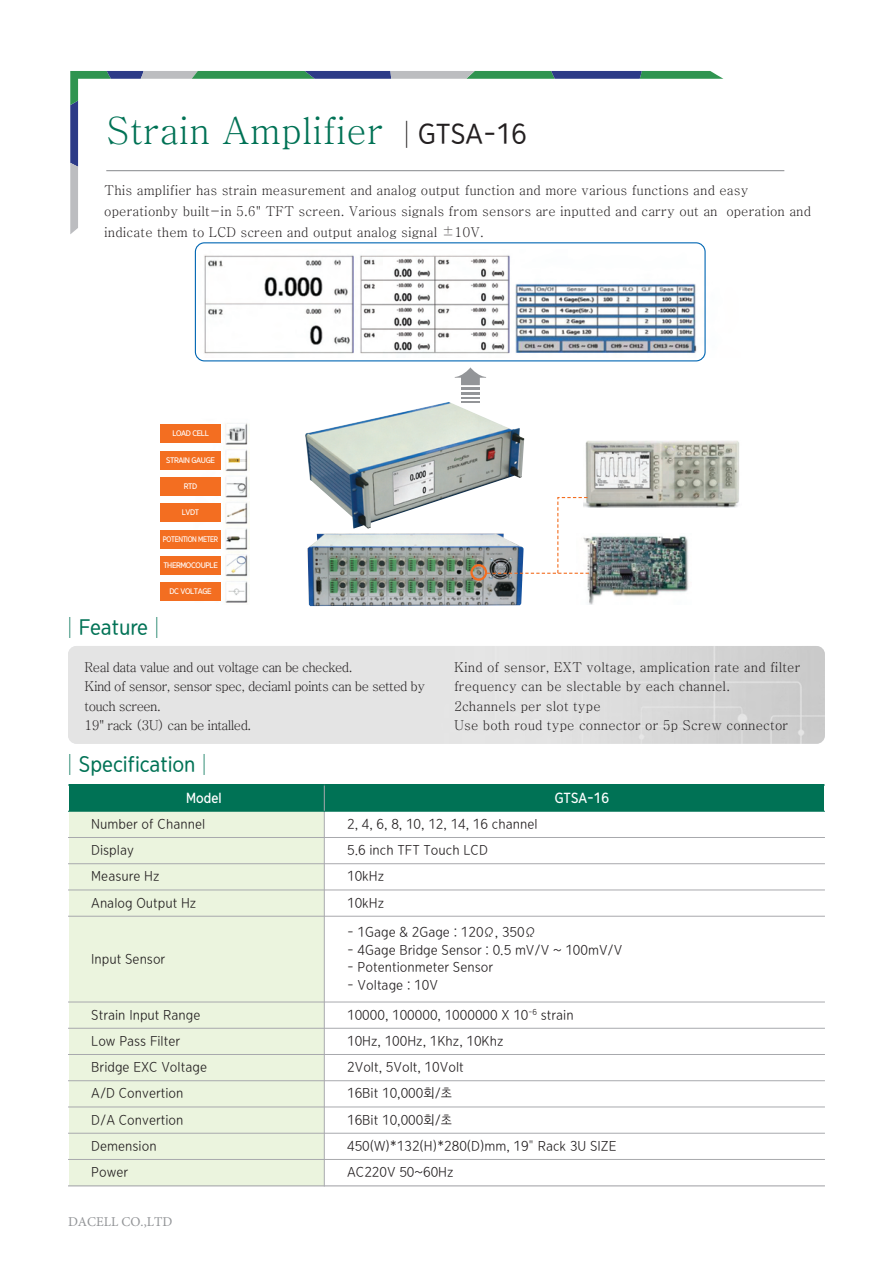
<style>
.page{position:relative;width:893px;height:1263px;background:#fff}
.page>*{position:absolute;margin:0;border:0;box-sizing:border-box;transform-origin:0 0}
.t1{font:500 37.5px "Adobe Myungjo Std";color:#007255;scale:.95 1}
.t2{font:21px "Everyday Gothic R";color:#007255;scale:.95 1}
.t3{font:13.5px "Everyday Gothic L";color:#231f20;scale:.95 1}
.t4{font:500 13.5px/19.5px "Adobe Myungjo Std";color:#231f20;scale:.95 1}
.t5{font:500 13.5px/19.5px "Adobe Myungjo Std";letter-spacing:-.055em;color:#231f20;scale:.95 1}
.t6{font:13.5px "Minion Pro";color:#939598}
.t7{font:13.5px "Everyday Gothic B";color:#fff;scale:.95 1}
.t8{font:7.5px "Everyday Gothic B";letter-spacing:-.05em;color:#fff}
.t9{font:7.5px "Everyday Gothic B";letter-spacing:-.05em;color:#fff;scale:.9 1}
.s1{font-family:"Everyday Gothic R";font-weight:400;font-size:27px;color:#231f20}
</style>
<div class="page">
<svg style="left:70px;top:71px;width:653px;height:163px"></svg>
<div style="left:69px;top:785px;width:255px;height:26px;background:#007255"></div>
<div style="left:324px;top:785px;width:500px;height:26px;background:#007255"></div>
<div style="left:69px;top:811px;width:255px;height:26px;background:#ebf4de"></div>
<div style="left:69px;top:837px;width:255px;height:27px;background:#ebf4de"></div>
<div style="left:69px;top:864px;width:255px;height:26px;background:#ebf4de"></div>
<div style="left:69px;top:890px;width:255px;height:26px;background:#ebf4de"></div>
<div style="left:69px;top:916px;width:255px;height:86px;background:#ebf4de"></div>
<div style="left:69px;top:1002px;width:255px;height:26px;background:#ebf4de"></div>
<div style="left:69px;top:1028px;width:255px;height:26px;background:#ebf4de"></div>
<div style="left:69px;top:1054px;width:255px;height:27px;background:#ebf4de"></div>
<div style="left:69px;top:1081px;width:255px;height:26px;background:#ebf4de"></div>
<div style="left:69px;top:1107px;width:255px;height:26px;background:#ebf4de"></div>
<div style="left:69px;top:1133px;width:255px;height:26px;background:#ebf4de"></div>
<div style="left:69px;top:1159px;width:255px;height:27px;background:#ebf4de"></div>
<hr style="left:324px;top:785px;width:1px;height:401px;background:#a8a9ad">
<hr style="left:68px;top:785px;width:757px;height:1px;background:#007255">
<hr style="left:68px;top:811px;width:757px;height:1px;background:#007255">
<hr style="left:68px;top:837px;width:757px;height:1px;background:#a8a9ad">
<hr style="left:68px;top:863px;width:757px;height:1px;background:#a8a9ad">
<hr style="left:68px;top:889px;width:757px;height:1px;background:#a8a9ad">
<hr style="left:68px;top:916px;width:757px;height:1px;background:#a8a9ad">
<hr style="left:68px;top:1002px;width:757px;height:1px;background:#a8a9ad">
<hr style="left:68px;top:1028px;width:757px;height:1px;background:#a8a9ad">
<hr style="left:68px;top:1054px;width:757px;height:1px;background:#a8a9ad">
<hr style="left:68px;top:1080px;width:757px;height:1px;background:#a8a9ad">
<hr style="left:68px;top:1106px;width:757px;height:1px;background:#a8a9ad">
<hr style="left:68px;top:1133px;width:757px;height:1px;background:#a8a9ad">
<hr style="left:68px;top:1159px;width:757px;height:1px;background:#a8a9ad">
<hr style="left:68px;top:1185px;width:757px;height:1px;background:#a8a9ad">
<hr style="left:106px;top:170px;width:678px;height:1px;background:#939598">
<img style="left:308px;top:533px;width:215px;height:73px">
<img style="left:305px;top:402px;width:219px;height:127px">
<img style="left:585px;top:441px;width:154px;height:67px">
<img style="left:587px;top:536px;width:102px;height:69px">
<img style="left:162px;top:423px;width:88px;height:180px">
<div style="left:160px;top:425px;width:61px;height:18px;background:#f36e21"></div>
<div style="left:160px;top:451px;width:61px;height:18px;background:#f36e21"></div>
<div style="left:160px;top:477px;width:61px;height:18px;background:#f36e21"></div>
<div style="left:160px;top:504px;width:61px;height:18px;background:#f36e21"></div>
<div style="left:160px;top:530px;width:61px;height:18px;background:#f36e21"></div>
<div style="left:160px;top:556px;width:61px;height:18px;background:#f36e21"></div>
<div style="left:160px;top:583px;width:61px;height:18px;background:#f36e21"></div>
<svg style="left:195px;top:242px;width:511px;height:119px"></svg>
<svg style="left:455px;top:367px;width:31px;height:35px"></svg>
<svg style="left:470px;top:496px;width:119px;height:85px"></svg>
<h1 class="t1" style="left:106px;top:111px;width:444px">Strain Amplifier <span class="s1">│GTSA-16</span></h1>
<p class="t4" style="left:104px;top:179px;width:746px;line-height:21px">This amplifier has strain measurement and analog output function and more various functions and easy operationby built-in 5.6" TFT screen. Various signals from sensors are inputted and carry out an operation and indicate them to LCD screen and output analog signal ±10V.</p>
<p class="t8" style="left:172px;top:430px;width:38px">LOAD CELL</p>
<p class="t8" style="left:166px;top:456px;width:50px">STRAIN GAUGE</p>
<p class="t8" style="left:184px;top:482px;width:15px">RTD</p>
<p class="t8" style="left:182px;top:509px;width:19px">LVDT</p>
<p class="t9" style="left:163px;top:535px;width:63px">POTENTION METER</p>
<p class="t8" style="left:163px;top:561px;width:56px">THERMOCOUPLE</p>
<p class="t8" style="left:169px;top:587px;width:44px">DC VOLTAGE</p>
<h2 class="t2" style="left:61px;top:617px;width:112px">│Feature│</h2>
<p class="t5" style="left:85px;top:657px;width:360px">Real data value and out voltage can be checked.<br>Kind of sensor, sensor spec, deciaml points can be setted by touch screen.<br>19" rack (3U) can be intalled.</p>
<p class="t4" style="left:454px;top:657px;width:366px">Kind of sensor, EXT voltage, amplication rate and filter frequency can be slectable by each channel.<br>2channels per slot type<br>Use both roud type connector or 5p Screw connector</p>
<h2 class="t2" style="left:61px;top:753px;width:161px">│Specification│</h2>
<p class="t7" style="left:186px;top:791px;width:39px">Model</p>
<p class="t7" style="left:555px;top:791px;width:59px">GTSA-16</p>
<p class="t3" style="left:91px;top:817px;width:121px">Number of Channel</p>
<p class="t3" style="left:347px;top:817px;width:202px">2, 4, 6, 8, 10, 12, 14, 16 channel</p>
<p class="t3" style="left:91px;top:843px;width:46px">Display</p>
<p class="t3" style="left:347px;top:843px;width:150px">5.6 inch TFT Touch LCD</p>
<p class="t3" style="left:91px;top:869px;width:73px">Measure Hz</p>
<p class="t3" style="left:347px;top:869px;width:41px">10kHz</p>
<p class="t3" style="left:91px;top:896px;width:112px">Analog Output Hz</p>
<p class="t3" style="left:347px;top:896px;width:41px">10kHz</p>
<p class="t3" style="left:91px;top:952px;width:80px">Input Sensor</p>
<p class="t3" style="left:347px;top:925px;width:200px">- 1Gage &amp; 2Gage : 120Ω, 350Ω</p>
<p class="t3" style="left:347px;top:943px;width:291px">- 4Gage Bridge Sensor : 0.5 mV/V ~ 100mV/V</p>
<p class="t3" style="left:347px;top:960px;width:155px">- Potentionmeter Sensor</p>
<p class="t3" style="left:347px;top:978px;width:97px">- Voltage : 10V</p>
<p class="t3" style="left:91px;top:1008px;width:116px">Strain Input Range</p>
<p class="t3" style="left:347px;top:1008px;width:240px">10000, 100000, 1000000 X 10<sup>-6</sup> strain</p>
<p class="t3" style="left:91px;top:1034px;width:95px">Low Pass Filter</p>
<p class="t3" style="left:347px;top:1034px;width:166px">10Hz, 100Hz, 1Khz, 10Khz</p>
<p class="t3" style="left:91px;top:1060px;width:123px">Bridge EXC Voltage</p>
<p class="t3" style="left:347px;top:1060px;width:124px">2Volt, 5Volt, 10Volt</p>
<p class="t3" style="left:91px;top:1086px;width:99px">A/D Convertion</p>
<p class="t3" style="left:347px;top:1086px;width:112px">16Bit 10,000회/초</p>
<p class="t3" style="left:91px;top:1113px;width:99px">D/A Convertion</p>
<p class="t3" style="left:347px;top:1113px;width:112px">16Bit 10,000회/초</p>
<p class="t3" style="left:91px;top:1139px;width:70px">Demension</p>
<p class="t3" style="left:347px;top:1139px;width:285px">450(W)*132(H)*280(D)mm, 19" Rack 3U SIZE</p>
<p class="t3" style="left:91px;top:1165px;width:40px">Power</p>
<p class="t3" style="left:347px;top:1165px;width:113px">AC220V 50~60Hz</p>
<p class="t6" style="left:68px;top:1213px;width:106px">DACELL CO.,LTD</p>
</div>
